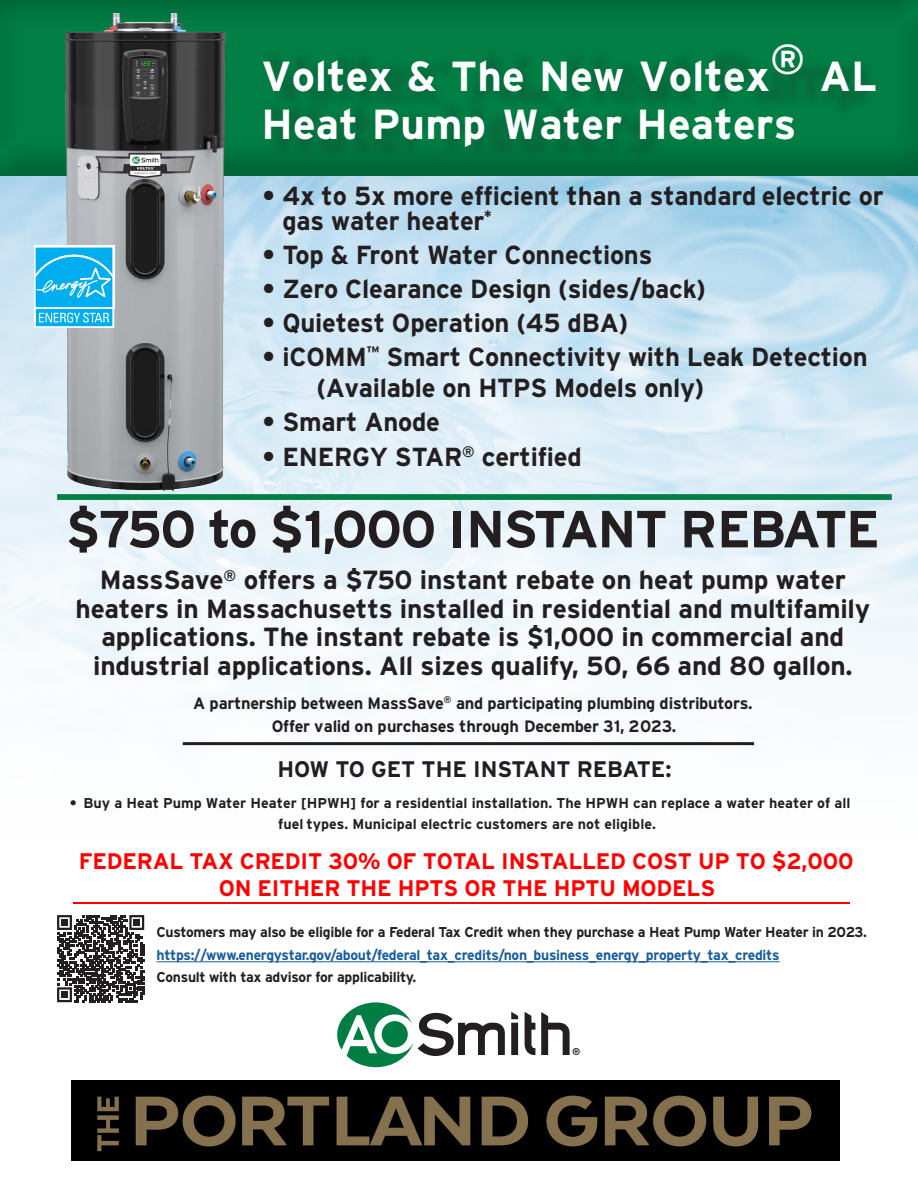
<style>
.page{position:relative;width:918px;height:1188px;background:#fff}
.page>*{position:absolute;margin:0;border:0;box-sizing:border-box;transform-origin:0 0}
.t1{font:700 52.2px "Interstate";letter-spacing:-.03em;color:#231f20}
.t2{font:700 42px/47.1px "Interstate";letter-spacing:.005em;color:#fff}
.t3{font:700 26.25px/28.5px "Interstate";letter-spacing:-.01em;color:#231f20;text-align:center}
.t4{font:700 26.1px/24.5px "Interstate";letter-spacing:-.01em;color:#231f20}
.t5{font:700 22.5px/27px "Interstate";letter-spacing:-.01em;color:#f00;text-align:center}
.t6{font:700 22.5px "Interstate";letter-spacing:-.01em;color:#231f20}
.t7{font:700 16.5px/23.1px "Interstate";letter-spacing:-.02em;color:#231f20;text-align:center}
.t8{font:700 14.25px/22.5px "Interstate";letter-spacing:-.02em;color:#231f20}
.t9{font:700 14.25px/20.9px "Interstate";color:#231f20}
.s1{color:#175d9e}
</style>
<div class="page">
<img style="left:0;top:179px;width:918px;height:567px">
<div style="left:0;top:0;width:918px;height:179px;background:#231f20;opacity:.5"></div>
<div style="left:262px;top:48px;width:614px;height:112px;background:#017641"></div>
<hr style="left:157px;top:962px;width:623px;height:1px;background:#175d9e">
<hr style="left:183px;top:742px;width:571px;height:3px;background:#231f20">
<svg style="left:57px;top:915px;width:87px;height:87px"></svg>
<div style="left:61px;top:919px;width:7px;height:7px;background:#231f20"></div>
<div style="left:134px;top:919px;width:6px;height:7px;background:#231f20"></div>
<div style="left:61px;top:992px;width:7px;height:6px;background:#231f20"></div>
<svg style="left:337px;top:1002px;width:243px;height:66px"></svg>
<img style="left:57px;top:14px;width:171px;height:482px">
<div style="left:34px;top:246px;width:80px;height:63px;background:#97ddf8"></div>
<svg style="left:34px;top:248px;width:80px;height:80px;background:#38bff2"></svg>
<hr style="left:74px;top:903px;width:776px;height:1px;background:#f00">
<img style="left:72px;top:1081px;width:768px;height:80px">
<img style="left:58px;top:494px;width:834px;height:6px">
<p class="t2" style="left:262px;top:53px;width:617px">Voltex &amp; The New Voltex® AL<br>Heat Pump Water Heaters</p>
<p class="t4" style="left:283px;top:183px;width:603px;text-indent:-20px">• 4x to 5x more efficient than a standard electric or gas water heater<sup>*</sup></p>
<p class="t4" style="left:263px;top:242px;width:391px">• Top &amp; Front Water Connections</p>
<p class="t4" style="left:263px;top:276px;width:445px">• Zero Clearance Design (sides/back)</p>
<p class="t4" style="left:263px;top:310px;width:367px">• Quietest Operation (45 dBA)</p>
<p class="t4" style="left:317px;top:341px;width:553px;line-height:30.8px;text-indent:-54px">• iCOMM<sup>™</sup> Smart Connectivity with Leak Detection (Available on HTPS Models only)</p>
<p class="t4" style="left:263px;top:410px;width:179px">• Smart Anode</p>
<p class="t4" style="left:263px;top:444px;width:321px">• ENERGY STAR<sup>®</sup> certified</p>
<p class="t1" style="left:66px;top:500px;width:815px">$750 to $1,000 INSTANT REBATE</p>
<p class="t3" style="left:76px;top:566px;width:796px">MassSave<sup>®</sup> offers a $750 instant rebate on heat pump water heaters in Massachusetts installed in residential and multifamily applications. The instant rebate is $1,000 in commercial and industrial applications. All sizes qualify, 50, 66 and 80 gallon.</p>
<p class="t7" style="left:193px;top:691px;width:561px">A partnership between MassSave<sup>®</sup> and participating plumbing distributors.<br>Offer valid on purchases through December 31, 2023.</p>
<p class="t6" style="left:278px;top:756px;width:395px">HOW TO GET THE INSTANT REBATE:</p>
<p class="t9" style="left:278px;top:793px;width:574px;text-indent:-208px">• Buy a Heat Pump Water Heater [HPWH] for a residential installation. The HPWH can replace a water heater of all fuel types. Municipal electric customers are not eligible.</p>
<p class="t5" style="left:79px;top:847px;width:776px">FEDERAL TAX CREDIT 30% OF TOTAL INSTALLED COST UP TO $2,000<br>ON EITHER THE HPTS OR THE HPTU MODELS</p>
<p class="t8" style="left:157px;top:921px;width:712px">Customers may also be eligible for a Federal Tax Credit when they purchase a Heat Pump Water Heater in 2023. <span class="s1">https://www.energystar.gov/about/federal_tax_credits/non_business_energy_property_tax_credits<br></span>Consult with tax advisor for applicability.</p>
</div>
